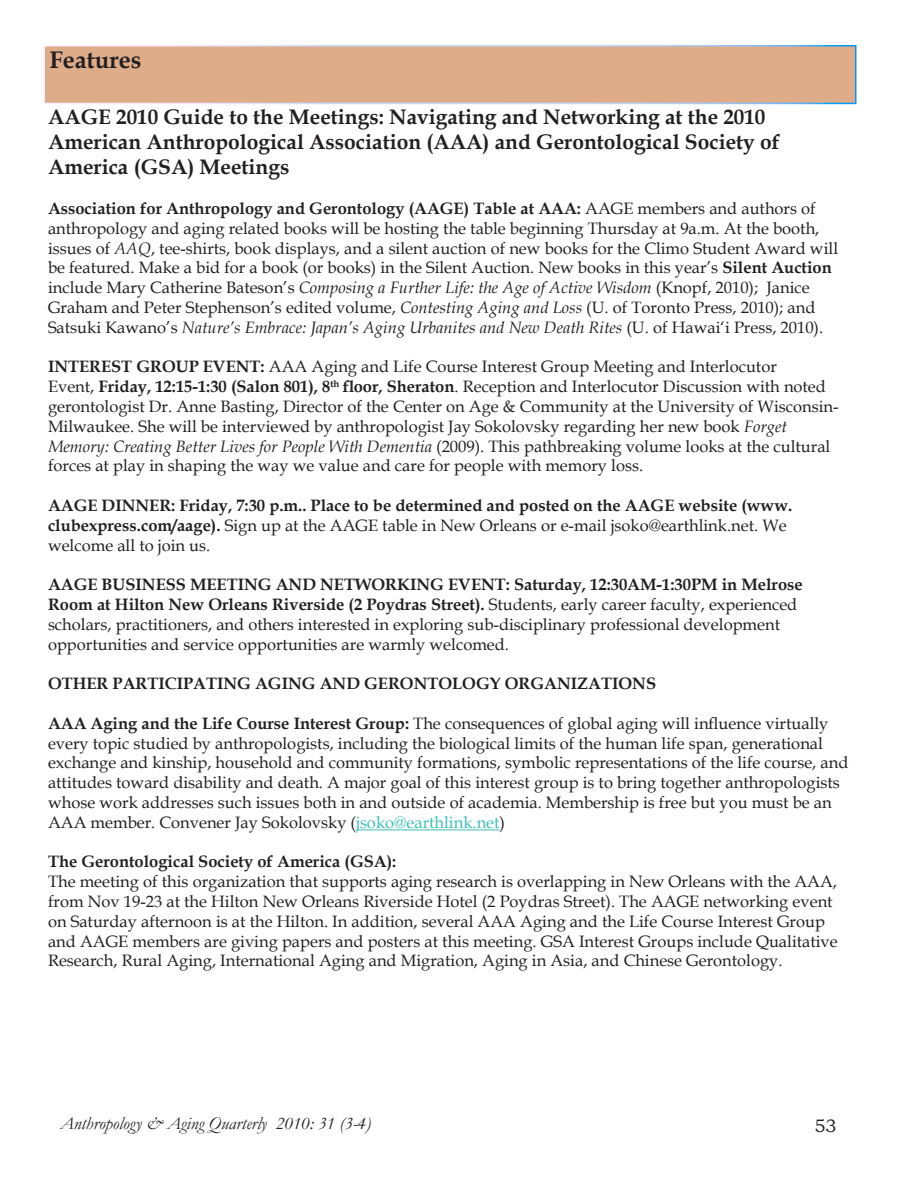
<style>
.page{position:relative;width:918px;height:1188px;background:#fff}
.page>*{position:absolute;margin:0;border:0;box-sizing:border-box;transform-origin:0 0}
.Heading_1{font:700 24px "Book Antiqua";color:#231f20}
.t1{font:700 21px/25.2px "Book Antiqua";color:#231f20}
.t2{font:italic 18px "Garamond";color:#231f20}
.t3{font:18px "Bookman Old Style";color:#231f20}
.HTML_Preformatted{font:16.5px/19.8px "Book Antiqua";color:#231f20}
.t4{font:700 16.5px/19.8px "Book Antiqua";color:#231f20}
.s1{font-weight:700}
.s2{font-style:italic}
.s3{font-weight:400}
.s4{color:#3dbfb8}
</style>
<div class="page">
<svg style="left:44px;top:45px;width:813px;height:60px;background:#dcaf90"></svg>
<hr style="left:356px;top:829px;width:144px;height:1px;background:#3dbfb8">
<p class="Heading_1" style="left:50px;top:44px;width:93px">Features</p>
<p class="t1" style="left:48px;top:104px;width:734px">AAGE 2010 Guide to the Meetings: Navigating and Networking at the 2010<br>American Anthropological Association (AAA) and Gerontological Society of<br>America (GSA) Meetings</p>
<p class="HTML_Preformatted" style="left:48px;top:198px;width:792px"><span class="s1">Association for Anthropology and Gerontology (AAGE) Table at AAA:</span> AAGE members and authors of anthropology and aging related books will be hosting the table beginning Thursday at 9a.m. At the booth, issues of <span class="s2">AAQ</span>, tee-shirts, book displays, and a silent auction of new books for the Climo Student Award will be featured. Make a bid for a book (or books) in the Silent Auction. New books in this year’s <span class="s1">Silent Auction </span>include Mary Catherine Bateson’s <span class="s2">Composing a Further Life: the Age of Active Wisdom</span> (Knopf, 2010); Janice Graham and Peter Stephenson’s edited volume, <span class="s2">Contesting Aging and Loss</span> (U. of Toronto Press, 2010); and Satsuki Kawano’s <span class="s2">Nature’s Embrace: Japan’s Aging Urbanites and New Death Rites</span> (U. of Hawai‘i Press, 2010).</p>
<p class="HTML_Preformatted" style="left:48px;top:356px;width:792px"><span class="s1">INTEREST GROUP EVENT:</span> AAA Aging and Life Course Interest Group Meeting and Interlocutor<br>Event, <span class="s1">Friday, 12:15-1:30 (Salon 801), 8</span><sup>th</sup> <span class="s1">floor, Sheraton</span>. Reception and Interlocutor Discussion with noted gerontologist Dr. Anne Basting, Director of the Center on Age &amp; Community at the University of Wisconsin-Milwaukee. She will be interviewed by anthropologist Jay Sokolovsky regarding her new book <span class="s2">Forget Memory: Creating Better Lives for People With Dementia</span> (2009). This pathbreaking volume looks at the cultural forces at play in shaping the way we value and care for people with memory loss.</p>
<p class="t4" style="left:48px;top:495px;width:746px">AAGE DINNER: Friday, 7:30 p.m.. Place to be determined and posted on the AAGE website (www. clubexpress.com/aage). <span class="s3">Sign up at the AAGE table in New Orleans or e-mail jsoko@earthlink.net. We welcome all to join us.</span></p>
<p class="HTML_Preformatted" style="left:48px;top:574px;width:756px"><span class="s1">AAGE BUSINESS MEETING AND NETWORKING EVENT: Saturday, 12:30AM-1:30PM in Melrose Room at Hilton New Orleans Riverside (2 Poydras Street).</span> Students, early career faculty, experienced scholars, practitioners, and others interested in exploring sub-disciplinary professional development opportunities and service opportunities are warmly welcomed.</p>
<p class="t4" style="left:48px;top:674px;width:610px">OTHER PARTICIPATING AGING AND GERONTOLOGY ORGANIZATIONS</p>
<p class="HTML_Preformatted" style="left:48px;top:713px;width:802px"><span class="s1">AAA Aging and the Life Course Interest Group:</span> The consequences of global aging will influence virtually every topic studied by anthropologists, including the biological limits of the human life span, generational exchange and kinship, household and community formations, symbolic representations of the life course, and attitudes toward disability and death. A major goal of this interest group is to bring together anthropologists whose work addresses such issues both in and outside of academia. Membership is free but you must be an AAA member. Convener Jay Sokolovsky (<span class="s4">jsoko@earthlink.net</span>)</p>
<p class="t4" style="left:48px;top:852px;width:350px">The Gerontological Society of America (GSA):</p>
<p class="HTML_Preformatted" style="left:48px;top:871px;width:791px">The meeting of this organization that supports aging research is overlapping in New Orleans with the AAA, from Nov 19-23 at the Hilton New Orleans Riverside Hotel (2 Poydras Street). The AAGE networking event on Saturday afternoon is at the Hilton. In addition, several AAA Aging and the Life Course Interest Group and AAGE members are giving papers and posters at this meeting. GSA Interest Groups include Qualitative Research, Rural Aging, International Aging and Migration, Aging in Asia, and Chinese Gerontology.</p>
<p class="t2" style="left:60px;top:1111px;width:312px">Anthropology &amp; Aging Quarterly 2010: 31 (3-4)</p>
<p class="t3" style="left:814px;top:1114px;width:24px">53</p>
</div>
